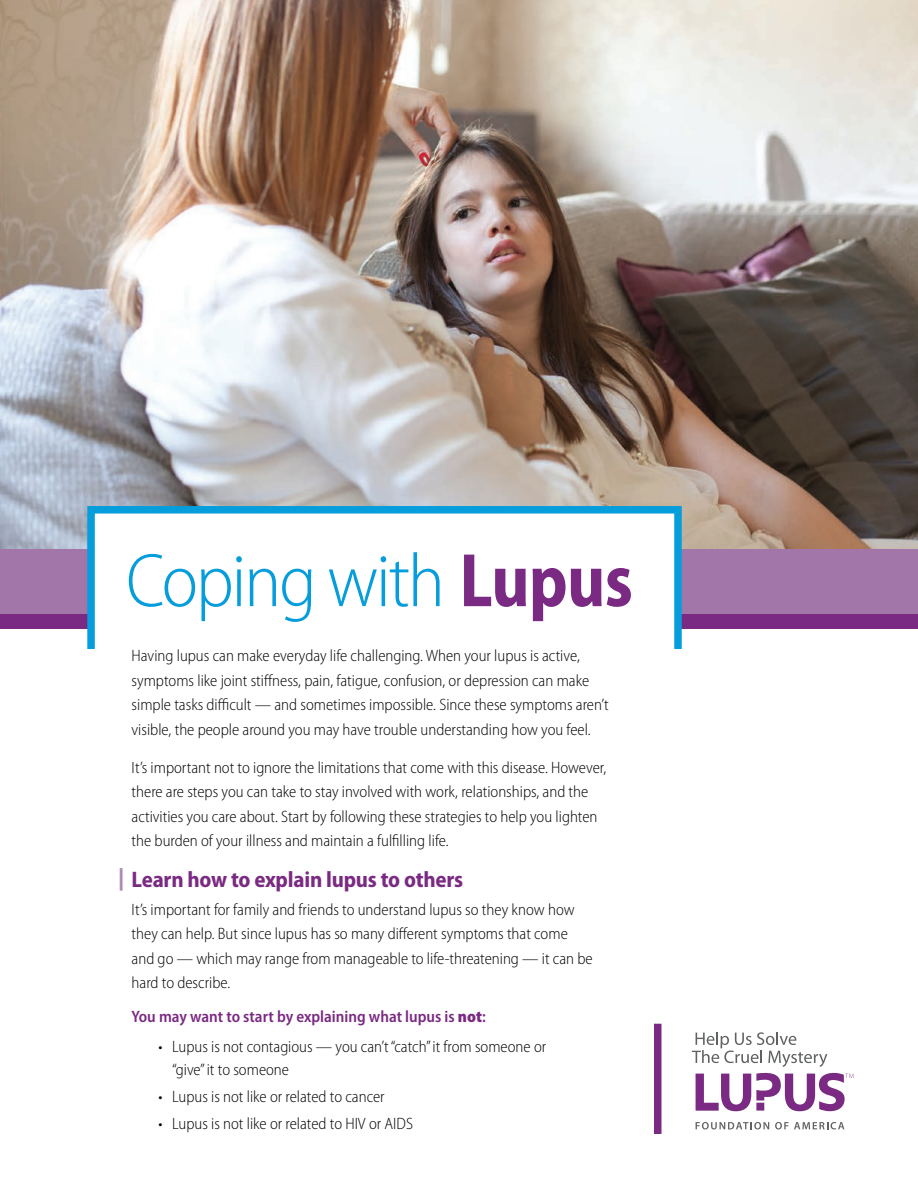
<style>
.page{position:relative;width:918px;height:1188px;background:#fff}
.page>*{position:absolute;margin:0;border:0;box-sizing:border-box;transform-origin:0 0}
.t1{font:300 semi-condensed 76.5px "Myriad Pro";letter-spacing:-.03em;color:#069ddc}
.Subhead{font:700 semi-condensed 22.5px "Myriad Pro";letter-spacing:-.01em;color:#7a2a82}
.Last_Paragraph_Text{font:300 semi-condensed 16.5px/24.6px "Myriad Pro";color:#000}
.Paragraph_Text{font:300 semi-condensed 16.5px/24.6px "Myriad Pro";color:#000}
.Text_Before_Bullet{font:600 semi-condensed 16.5px "Myriad Pro";color:#7a2a82}
.s1{font-weight:700;color:#7a2a82}
.s2{font-weight:900;color:#ae88b5}
.s3{font-weight:900}
</style>
<div class="page">
<img style="left:0;top:0;width:918px;height:550px">
<div style="left:0;top:614px;width:918px;height:15px;background:#7a2a82"></div>
<div style="left:0;top:550px;width:918px;height:64px;background:#a276a9"></div>
<svg style="left:696px;top:1122px;width:73px;height:7px"></svg>
<svg style="left:775px;top:1122px;width:69px;height:7px"></svg>
<svg style="left:692px;top:1032px;width:162px;height:79px"></svg>
<div style="left:654px;top:1024px;width:8px;height:110px;background:#7a2a82"></div>
<svg style="left:84px;top:507px;width:598px;height:142px"></svg>
<p class="t1" style="left:126px;top:539px;width:508px">Coping with <span class="s1">Lupus</span></p>
<p class="Paragraph_Text" style="left:132px;top:644px;width:479px">Having lupus can make everyday life challenging. When your lupus is active, symptoms like joint stiffness, pain, fatigue, confusion, or depression can make simple tasks difficult — and sometimes impossible. Since these symptoms aren’t visible, the people around you may have trouble understanding how you feel.</p>
<p class="Last_Paragraph_Text" style="left:132px;top:755px;width:476px">It’s important not to ignore the limitations that come with this disease. However, there are steps you can take to stay involved with work, relationships, and the activities you care about. Start by following these strategies to help you lighten the burden of your illness and maintain a fulfilling life.</p>
<p class="Subhead" style="left:118px;top:867px;width:347px"><span class="s2">|</span> Learn how to explain lupus to others</p>
<p class="Last_Paragraph_Text" style="left:132px;top:897px;width:463px">It’s important for family and friends to understand lupus so they know how they can help. But since lupus has so many different symptoms that come and go — which may range from manageable to life-threatening — it can be hard to describe.</p>
<p class="Text_Before_Bullet" style="left:132px;top:1008px;width:356px">You may want to start by explaining what lupus is <span class="s3">not</span>:</p>
<p class="Paragraph_Text" style="left:172px;top:1035px;width:376px;line-height:23.9px;text-indent:-14px">• Lupus is not contagious — you can’t “catch” it from someone or “give” it to someone</p>
<p class="Paragraph_Text" style="left:159px;top:1085px;width:228px">• Lupus is not like or related to cancer</p>
<p class="Paragraph_Text" style="left:159px;top:1112px;width:256px">• Lupus is not like or related to HIV or AIDS</p>
</div>
